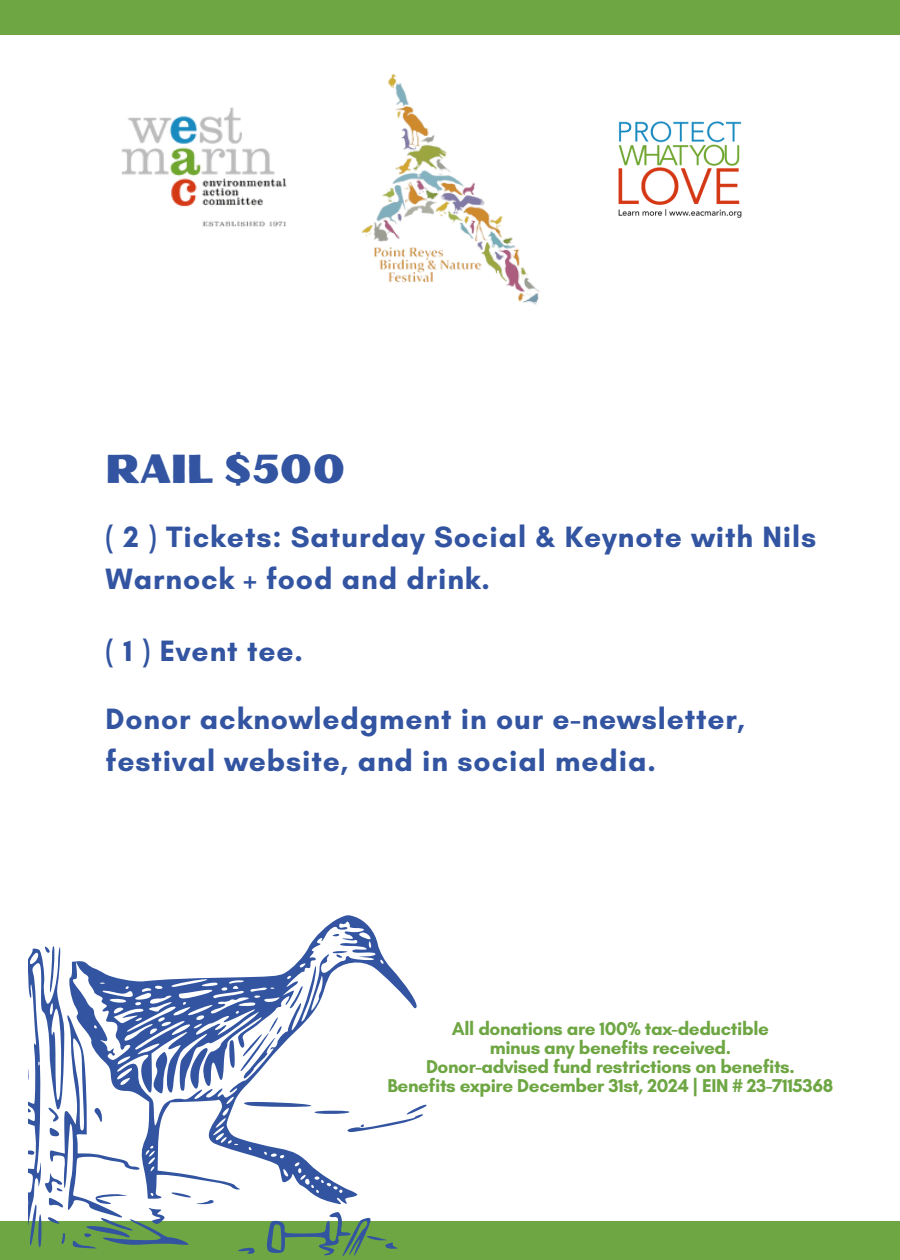
<style>
.page{position:relative;width:900px;height:1260px;background:#fff}
.page>*{position:absolute;margin:0;border:0;box-sizing:border-box;transform-origin:0 0}
.t1{font:40.5px "Oilvare Base";letter-spacing:-.02em;color:#3254a1}
.t2{font:700 30px/41.8px "Glacial Indifference";letter-spacing:.03em;color:#3254a1}
.t3{font:700 19px "Glacial Indifference";letter-spacing:-.02em;color:#6ea643}
</style>
<div class="page">
<div style="left:0;top:1221px;width:900px;height:39px;background:#6ea643"></div>
<img style="left:361px;top:73px;width:179px;height:232px">
<img style="left:618px;top:121px;width:124px;height:97px">
<img style="left:121px;top:107px;width:166px;height:120px">
<div style="left:0;top:0;width:900px;height:35px;background:#6ea643"></div>
<svg style="left:29px;top:915px;width:398px;height:341px"></svg>
<h2 class="t1" style="left:106px;top:444px;width:242px">RAIL $500</h2>
<h1 class="t2" style="left:106px;top:516px;width:712px">( 2 ) Tickets: Saturday Social &amp; Keynote with Nils<br>Warnock + food and drink.</h1>
<h2 class="t2" style="left:106px;top:629px;width:199px">( 1 ) Event tee.</h2>
<h2 class="t2" style="left:106px;top:698px;width:641px">Donor acknowledgment in our e-newsletter, festival website, and in social media.</h2>
<p class="t3" style="left:452px;top:1017px;width:319px">All donations are 100% tax-deductible</p>
<p class="t3" style="left:490px;top:1036px;width:243px">minus any benefits received.</p>
<p class="t3" style="left:426px;top:1055px;width:370px">Donor-advised fund restrictions on benefits.</p>
<p class="t3" style="left:388px;top:1074px;width:447px">Benefits expire December 31st, 2024 | EIN # 23-7115368</p>
</div>
